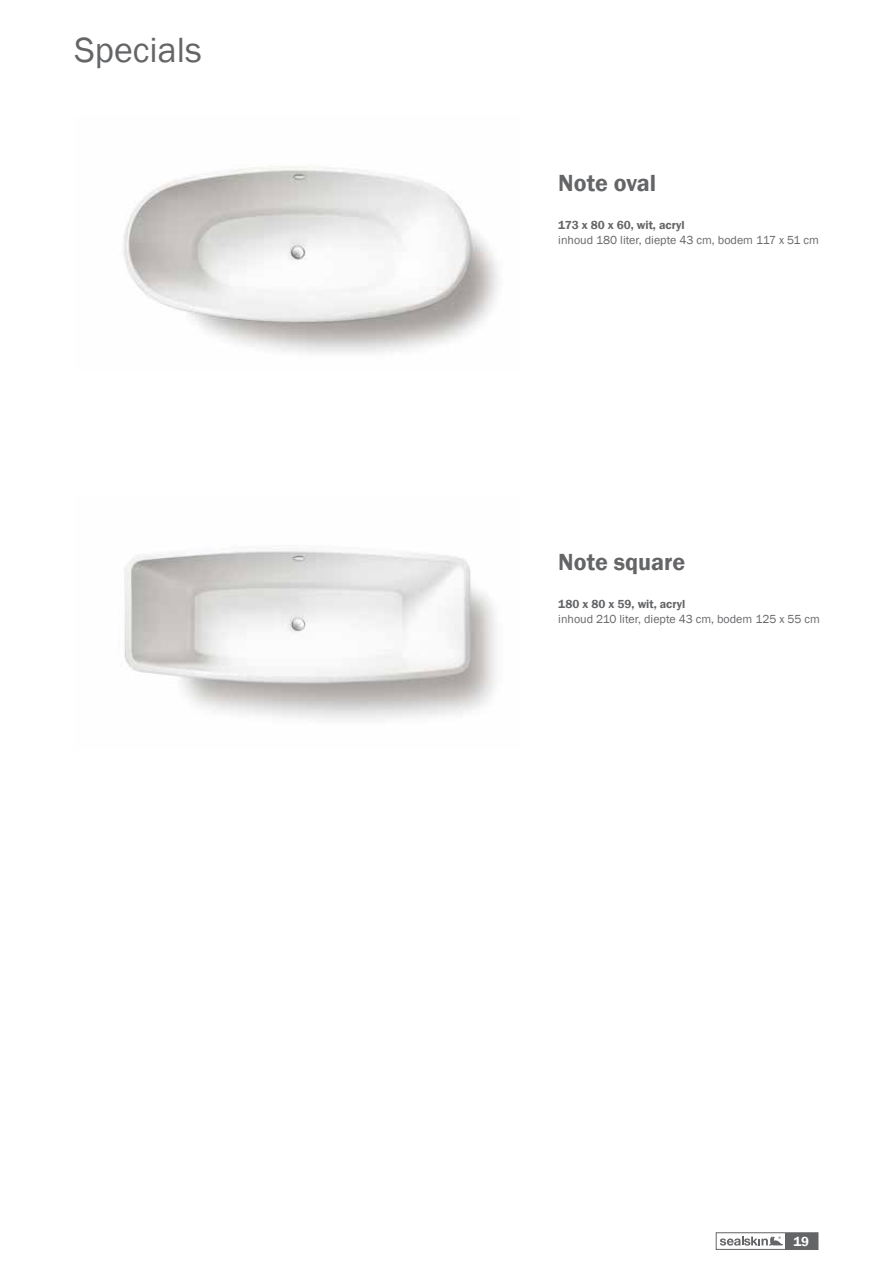
<style>
.page{position:relative;width:893px;height:1263px;background:#fff}
.page>*{position:absolute;margin:0;border:0;box-sizing:border-box;transform-origin:0 0}
.t1{font:36px "Franklin Gothic";color:#646567}
.t2{font:600 24px "Franklin Gothic";color:#646567}
.t3{font:600 13.5px "Franklin Gothic";color:#fff}
.t4{font:12px "Franklin Gothic";color:#646567}
.t5{font:600 12px "Franklin Gothic";color:#646567}
</style>
<div class="page">
<img style="left:124px;top:551px;width:372px;height:168px">
<img style="left:123px;top:165px;width:375px;height:188px">
<div style="left:786px;top:1233px;width:32px;height:16px;background:#646567"></div>
<div style="left:716px;top:1232px;width:102px;height:18px;border:1px solid #646567"></div>
<svg style="left:720px;top:1236px;width:63px;height:9px"></svg>
<h1 class="t1" style="left:74px;top:28px;width:129px">Specials</h1>
<h2 class="t2" style="left:558px;top:168px;width:100px">Note oval</h2>
<p class="t5" style="left:558px;top:217px;width:128px">173 x 80 x 60, wit, acryl</p>
<p class="t4" style="left:558px;top:232px;width:262px">inhoud 180 liter, diepte 43 cm, bodem 117 x 51 cm</p>
<h2 class="t2" style="left:558px;top:547px;width:129px">Note square</h2>
<p class="t5" style="left:558px;top:596px;width:129px">180 x 80 x 59, wit, acryl</p>
<p class="t4" style="left:558px;top:611px;width:263px">inhoud 210 liter, diepte 43 cm, bodem 125 x 55 cm</p>
<p class="t3" style="left:793px;top:1233px;width:17px">19</p>
</div>
